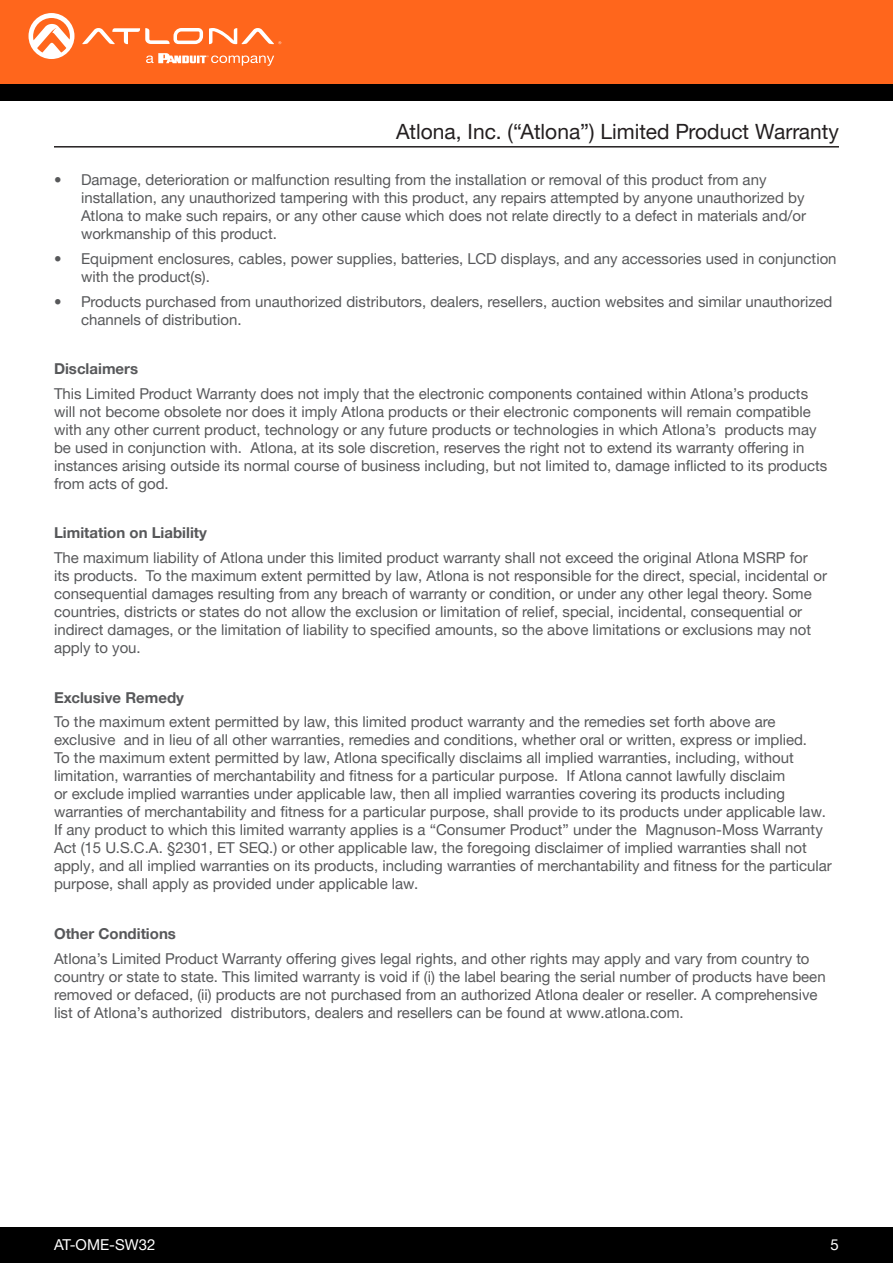
<style>
.page{position:relative;width:893px;height:1263px;background:#fff}
.page>*{position:absolute;margin:0;border:0;box-sizing:border-box;transform-origin:0 0}
.Non_TOC_Section_Head{font:21px "Helvetica Neue LTW1 G";color:#231f20}
.General_Text{font:15px/18px "Helvetica Neue LTW1 G";color:#57585a}
.General_Text-2{font:700 15px "Helvetica Neue LTW1 G";color:#57585a}
.t1{font:15px "Helvetica Neue LTW1 G";color:#fff}
</style>
<div class="page">
<div style="left:0;top:1227px;width:893px;height:36px;background:#000"></div>
<div style="left:0;top:0;width:893px;height:84px;background:#ff661c"></div>
<div style="left:0;top:84px;width:893px;height:16px;background:#000"></div>
<svg style="left:82px;top:28px;width:121px;height:16px"></svg>
<svg style="left:209px;top:28px;width:72px;height:16px"></svg>
<svg style="left:29px;top:13px;width:45px;height:46px"></svg>
<svg style="left:146px;top:53px;width:128px;height:13px"></svg>
<hr style="left:54px;top:146px;width:785px;height:2px;background:#231f20">
<p class="Non_TOC_Section_Head" style="left:396px;top:119px;width:444px">Atlona, Inc. (“Atlona”) Limited Product Warranty</p>
<p class="General_Text" style="left:81px;top:171px;width:727px;text-indent:-27px">• Damage, deterioration or malfunction resulting from the installation or removal of this product from any installation, any unauthorized tampering with this product, any repairs attempted by anyone unauthorized by Atlona to make such repairs, or any other cause which does not relate directly to a defect in materials and/or workmanship of this product.</p>
<p class="General_Text" style="left:81px;top:249px;width:757px;text-indent:-27px">• Equipment enclosures, cables, power supplies, batteries, LCD displays, and any accessories used in conjunction with the product(s).</p>
<p class="General_Text" style="left:81px;top:292px;width:753px;text-indent:-27px">• Products purchased from unauthorized distributors, dealers, resellers, auction websites and similar unauthorized channels of distribution.</p>
<p class="General_Text-2" style="left:54px;top:359px;width:86px">Disclaimers</p>
<p class="General_Text" style="left:54px;top:384px;width:775px">This Limited Product Warranty does not imply that the electronic components contained within Atlona’s products will not become obsolete nor does it imply Atlona products or their electronic components will remain compatible with any other current product, technology or any future products or technologies in which Atlona’s products may be used in conjunction with. Atlona, at its sole discretion, reserves the right not to extend its warranty offering in instances arising outside its normal course of business including, but not limited to, damage inflicted to its products from acts of god.</p>
<p class="General_Text-2" style="left:54px;top:524px;width:154px">Limitation on Liability</p>
<p class="General_Text" style="left:54px;top:549px;width:774px">The maximum liability of Atlona under this limited product warranty shall not exceed the original Atlona MSRP for its products. To the maximum extent permitted by law, Atlona is not responsible for the direct, special, incidental or consequential damages resulting from any breach of warranty or condition, or under any other legal theory. Some countries, districts or states do not allow the exclusion or limitation of relief, special, incidental, consequential or indirect damages, or the limitation of liability to specified amounts, so the above limitations or exclusions may not apply to you.</p>
<p class="General_Text-2" style="left:54px;top:688px;width:131px">Exclusive Remedy</p>
<p class="General_Text" style="left:54px;top:713px;width:779px">To the maximum extent permitted by law, this limited product warranty and the remedies set forth above are exclusive and in lieu of all other warranties, remedies and conditions, whether oral or written, express or implied.<br>To the maximum extent permitted by law, Atlona specifically disclaims all implied warranties, including, without limitation, warranties of merchantability and fitness for a particular purpose. If Atlona cannot lawfully disclaim<br>or exclude implied warranties under applicable law, then all implied warranties covering its products including warranties of merchantability and fitness for a particular purpose, shall provide to its products under applicable law.<br>If any product to which this limited warranty applies is a “Consumer Product” under the Magnuson-Moss Warranty Act (15 U.S.C.A. §2301, ET SEQ.) or other applicable law, the foregoing disclaimer of implied warranties shall not apply, and all implied warranties on its products, including warranties of merchantability and fitness for the particular purpose, shall apply as provided under applicable law.</p>
<p class="General_Text-2" style="left:54px;top:924px;width:123px">Other Conditions</p>
<p class="General_Text" style="left:54px;top:949px;width:773px">Atlona’s Limited Product Warranty offering gives legal rights, and other rights may apply and vary from country to country or state to state. This limited warranty is void if (i) the label bearing the serial number of products have been removed or defaced, (ii) products are not purchased from an authorized Atlona dealer or reseller. A comprehensive list of Atlona’s authorized distributors, dealers and resellers can be found at www.atlona.com.</p>
<p class="t1" style="left:54px;top:1235px;width:103px">AT-OME-SW32</p>
<p class="t1" style="left:831px;top:1235px;width:10px">5</p>
</div>
